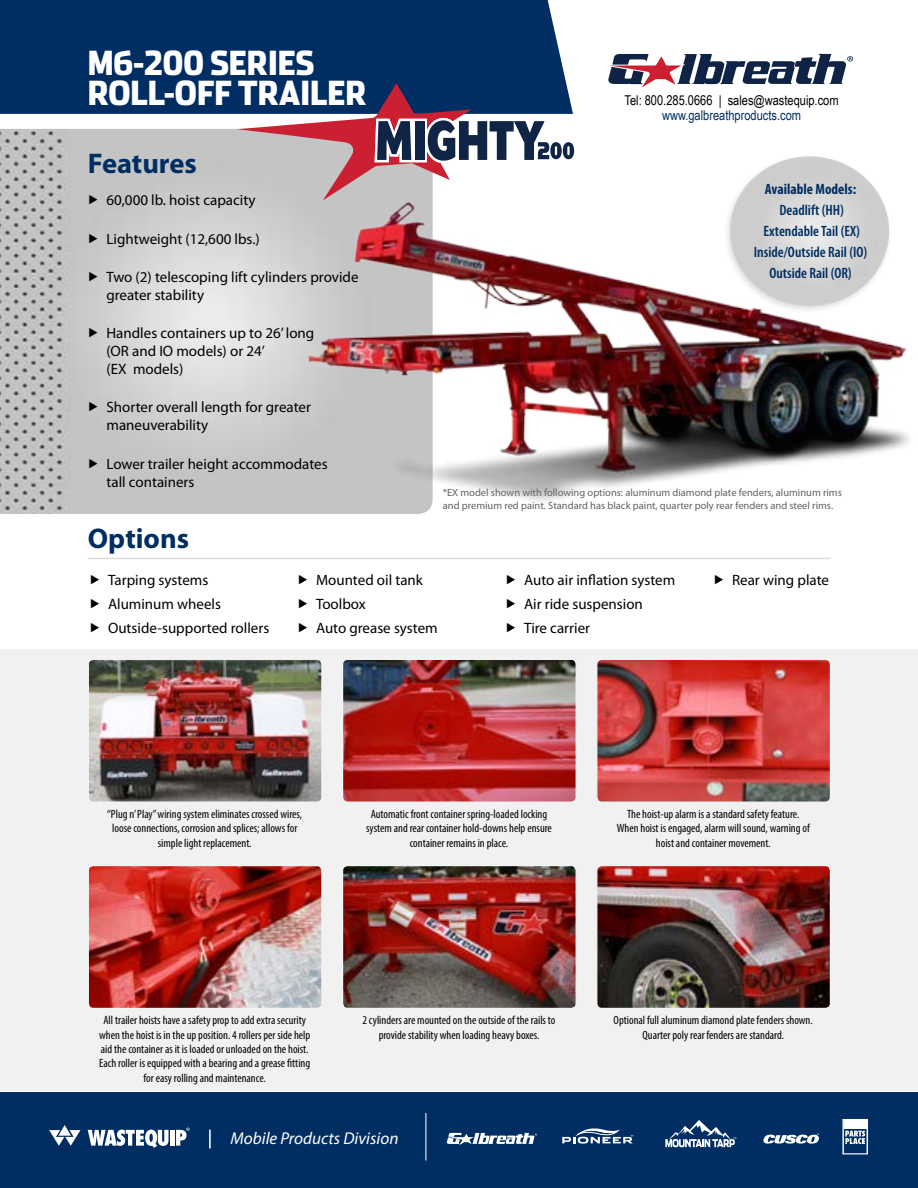
<style>
.page{position:relative;width:918px;height:1188px;background:#fff}
.page>*{position:absolute;margin:0;border:0;box-sizing:border-box;transform-origin:0 0}
.t1{font:900 33px/30px "Stainless Cond";color:#fff}
.t2{font:700 28.5px "Myriad Pro";color:#002d62}
.t3{font:italic 17.1px "Myriad Pro";color:#fff}
.t4{font:15px/23.9px "Myriad Pro";color:#000}
.t5{font:600 condensed 15px/21px "Myriad Pro";color:#002d62;text-align:center}
.t6{font:700 condensed 15px "Myriad Pro";color:#002d62}
.t7{font:13.5px "Arial Narrow";color:#000}
.t8{font:13.5px "Arial Narrow";color:#002d62}
.t9{font:condensed 12px/14.4px "Myriad Pro";color:#000;text-align:center}
.t10{font:10.5px/12.6px "Myriad Pro";color:#616264}
</style>
<div class="page">
<div style="left:0;top:649px;width:918px;height:539px;background:#f1f1f2"></div>
<div style="left:0;top:0;width:566px;height:114px;background:#002d62"></div>
<img style="left:0;top:129px;width:253px;height:385px">
<hr style="left:0;top:1091px;width:918px;height:1px;background:#fff">
<img style="left:253px;top:81px;width:656px;height:433px">
<img style="left:90px;top:661px;width:231px;height:140px">
<div style="left:88px;top:659px;width:235px;height:144px;border:1px solid #f3f4f4;border-radius:5px"></div>
<img style="left:90px;top:867px;width:231px;height:140px">
<div style="left:88px;top:865px;width:235px;height:144px;border:1px solid #f3f4f4;border-radius:5px"></div>
<img style="left:344px;top:661px;width:231px;height:140px">
<div style="left:342px;top:659px;width:235px;height:144px;border:1px solid #f3f4f4;border-radius:5px"></div>
<img style="left:344px;top:867px;width:231px;height:140px">
<div style="left:342px;top:865px;width:235px;height:144px;border:1px solid #f3f4f4;border-radius:5px"></div>
<img style="left:598px;top:867px;width:231px;height:140px">
<div style="left:596px;top:865px;width:235px;height:144px;border:1px solid #f3f4f4;border-radius:5px"></div>
<img style="left:598px;top:661px;width:231px;height:140px">
<div style="left:596px;top:659px;width:235px;height:144px;border:1px solid #f3f4f4;border-radius:5px"></div>
<hr style="left:88px;top:558px;width:742px;height:1px;background:#dcddde">
<div style="left:0;top:1092px;width:918px;height:96px;background:#002d62"></div>
<svg style="left:447px;top:1133px;width:90px;height:12px"></svg>
<svg style="left:665px;top:1120px;width:71px;height:27px"></svg>
<svg style="left:763px;top:1134px;width:56px;height:10px"></svg>
<svg style="left:562px;top:1128px;width:71px;height:16px"></svg>
<svg style="left:842px;top:1119px;width:26px;height:35px"></svg>
<hr style="left:425px;top:1113px;width:2px;height:48px;background:#abb4cf">
<svg style="left:209px;top:1130px;width:2px;height:18px"></svg>
<svg style="left:49px;top:1125px;width:31px;height:21px"></svg>
<svg style="left:88px;top:1130px;width:81px;height:18px"></svg>
<hr style="left:170px;top:1130px;width:4px;height:16px;background:#fff">
<svg style="left:176px;top:1128px;width:14px;height:18px"></svg>
<svg style="left:608px;top:54px;width:245px;height:34px"></svg>
<svg style="left:237px;top:83px;width:337px;height:117px"></svg>
<div style="left:723px;top:154px;width:169px;height:160px;background:#000;opacity:.12"></div>
<img style="left:731px;top:157px;width:157px;height:148px">
<svg style="left:89px;top:195px;width:9px;height:10px"></svg>
<svg style="left:89px;top:233px;width:9px;height:10px"></svg>
<svg style="left:89px;top:272px;width:9px;height:9px"></svg>
<svg style="left:89px;top:328px;width:9px;height:9px"></svg>
<svg style="left:89px;top:402px;width:9px;height:10px"></svg>
<svg style="left:89px;top:458px;width:9px;height:10px"></svg>
<h1 class="t1" style="left:88px;top:48px;width:280px">M6-200 SERIES<br>ROLL-OFF TRAILER</h1>
<h2 class="t2" style="left:88px;top:145px;width:111px">Features</h2>
<p class="t4" style="left:107px;top:188px;width:151px">60,000 lb. hoist capacity</p>
<p class="t4" style="left:107px;top:226px;width:155px">Lightweight (12,600 lbs.)</p>
<p class="t4" style="left:107px;top:268px;width:254px;line-height:18px">Two (2) telescoping lift cylinders provide greater stability</p>
<p class="t4" style="left:107px;top:324px;width:209px;line-height:18px">Handles containers up to 26’ long (OR and IO models) or 24’<br>(EX models)</p>
<p class="t4" style="left:107px;top:398px;width:206px;line-height:18px">Shorter overall length for greater maneuverability</p>
<p class="t4" style="left:107px;top:454px;width:223px;line-height:18px">Lower trailer height accommodates tall containers</p>
<h2 class="t2" style="left:88px;top:520px;width:103px">Options</h2>
<p class="t7" style="left:625px;top:90px;width:216px">Tel: 800.285.0666 | sales@wastequip.com</p>
<p class="t8" style="left:662px;top:105px;width:141px">www.galbreathproducts.com</p>
<p class="t6" style="left:765px;top:180px;width:93px">Available Models:</p>
<p class="t5" style="left:754px;top:200px;width:115px">Deadlift (HH)<br>Extendable Tail (EX)<br>Inside/Outside Rail (IO)<br>Outside Rail (OR)</p>
<p class="t10" style="left:443px;top:486px;width:401px">*EX model shown with following options: aluminum diamond plate fenders, aluminum rims and premium red paint. Standard has black paint, quarter poly rear fenders and steel rims.</p>
<p class="t4" style="left:108px;top:568px;width:163px">Tarping systems<br>Aluminum wheels<br>Outside-supported rollers</p>
<p class="t4" style="left:316px;top:568px;width:123px">Mounted oil tank<br>Toolbox<br>Auto grease system</p>
<p class="t4" style="left:524px;top:568px;width:153px">Auto air inflation system<br>Air ride suspension<br>Tire carrier</p>
<p class="t4" style="left:732px;top:568px;width:99px">Rear wing plate</p>
<p class="t9" style="left:107px;top:807px;width:196px">“Plug n’ Play” wiring system eliminates crossed wires, loose connections, corrosion and splices; allows for simple light replacement.</p>
<p class="t9" style="left:366px;top:807px;width:187px">Automatic front container spring-loaded locking system and rear container hold-downs help ensure container remains in place.</p>
<p class="t9" style="left:617px;top:807px;width:195px">The hoist-up alarm is a standard safety feature.<br>When hoist is engaged, alarm will sound, warning of hoist and container movement.</p>
<p class="t9" style="left:99px;top:1013px;width:213px">All trailer hoists have a safety prop to add extra security when the hoist is in the up position. 4 rollers per side help aid the container as it is loaded or unloaded on the hoist.<br>Each roller is equipped with a bearing and a grease fitting for easy rolling and maintenance.</p>
<p class="t9" style="left:362px;top:1013px;width:195px">2 cylinders are mounted on the outside of the rails to provide stability when loading heavy boxes.</p>
<p class="t9" style="left:614px;top:1013px;width:201px">Optional full aluminum diamond plate fenders shown.<br>Quarter poly rear fenders are standard.</p>
<h3 class="t3" style="left:231px;top:1128px;width:170px">Mobile Products Division</h3>
</div>
